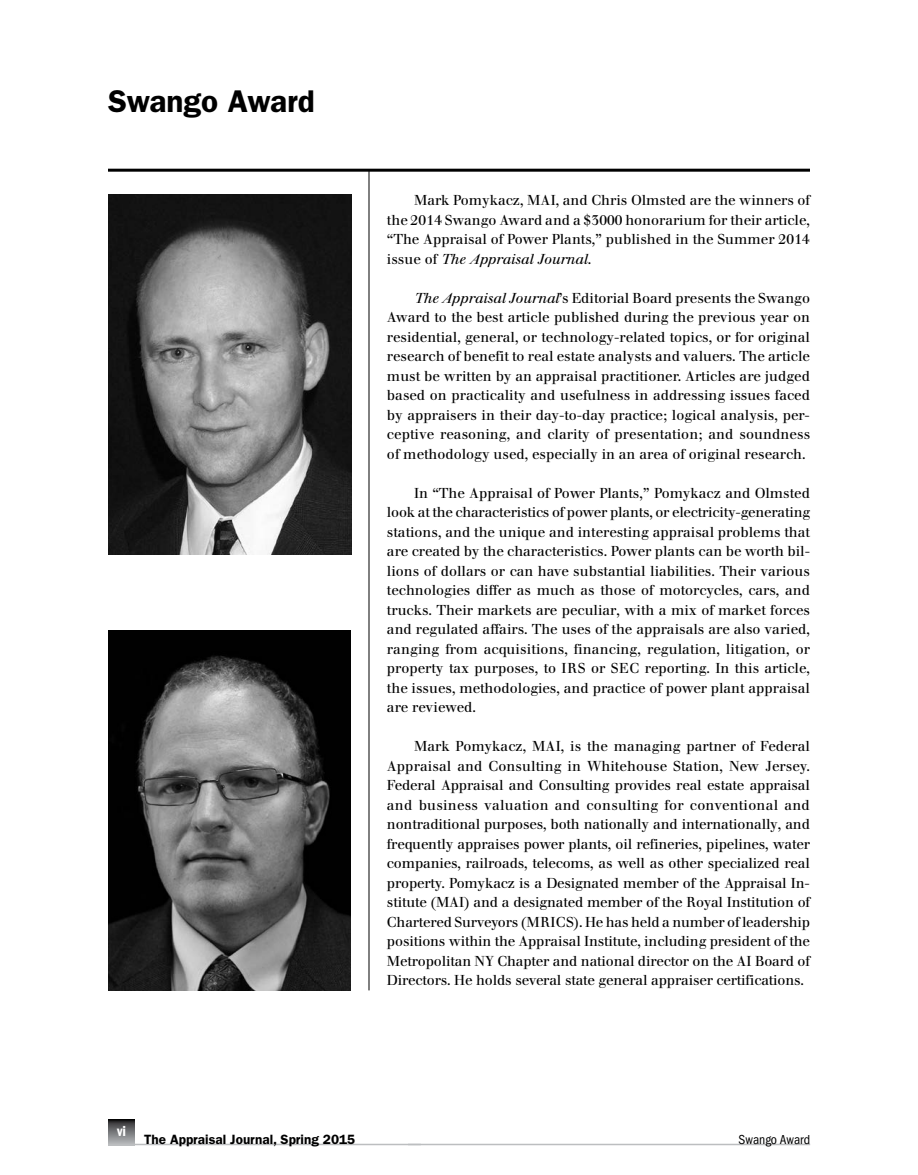
<style>
.page{position:relative;width:918px;height:1175px;background:#fff}
.page>*{position:absolute;margin:0;border:0;box-sizing:border-box;transform-origin:0 0}
.t1{font:600 31.5px "ITC Franklin Gothic Std";color:#000}
.t2{font:15px "ITC Franklin Gothic Std Dm Cd";color:#fff}
.t3{font:14.25px/19.5px "Walbaum";color:#000;text-align:justify}
.t4{font:600 13.5px "ITC Franklin Gothic Std";color:#000}
.t5{font:condensed 13.5px "ITC Franklin Gothic Std";color:#000}
.s1{font-style:italic}
</style>
<div class="page">
<hr style="left:108px;top:169px;width:702px;height:3px;background:#000">
<hr style="left:369px;top:171px;width:1px;height:819px;background:#000">
<img style="left:108px;top:195px;width:243px;height:360px">
<img style="left:108px;top:630px;width:243px;height:360px">
<hr style="left:108px;top:1143px;width:313px;height:2px;background:#bcbec0">
<svg style="left:108px;top:1119px;width:26px;height:24px"></svg>
<hr style="left:408px;top:1143px;width:402px;height:2px;background:#bcbec0">
<h1 class="t1" style="left:108px;top:82px;width:208px">Swango Award</h1>
<p class="t3" style="left:387px;top:191px;width:425px;text-indent:27px">Mark Pomykacz, MAI, and Chris Olmsted are the winners of the 2014 Swango Award and a $3000 honorarium for their article, “The Appraisal of Power Plants,” published in the Summer 2014 issue of <span class="s1">The Appraisal Journal</span>.</p>
<p class="t3" style="left:387px;top:288px;width:425px;text-indent:27px"><span class="s1">The Appraisal Journal</span>’s Editorial Board presents the Swango Award to the best article published during the previous year on residential, general, or technology-related topics, or for original research of benefit to real estate analysts and valuers. The article must be written by an appraisal practitioner. Articles are judged based on practicality and usefulness in addressing issues faced by appraisers in their day-to-day practice; logical analysis, per&shy;ceptive reasoning, and clarity of presentation; and soundness of methodology used, especially in an area of original research.</p>
<p class="t3" style="left:387px;top:483px;width:425px;text-indent:27px">In “The Appraisal of Power Plants,” Pomykacz and Olmsted look at the characteristics of power plants, or electricity-generating stations, and the unique and interesting appraisal problems that are created by the characteristics. Power plants can be worth bil&shy;lions of dollars or can have substantial liabilities. Their various technologies differ as much as those of motorcycles, cars, and trucks. Their markets are peculiar, with a mix of market forces and regulated affairs. The uses of the appraisals are also varied, ranging from acquisitions, financing, regulation, litigation, or property tax purposes, to IRS or SEC reporting. In this article, the issues, methodologies, and practice of power plant appraisal are reviewed.</p>
<p class="t3" style="left:387px;top:737px;width:425px;text-indent:27px">Mark Pomykacz, MAI, is the managing partner of Federal Appraisal and Consulting in Whitehouse Station, New Jersey.<br>Federal Appraisal and Consulting provides real estate appraisal and business valuation and consulting for conventional and nontraditional purposes, both nationally and internationally, and frequently appraises power plants, oil refineries, pipelines, water companies, railroads, telecoms, as well as other specialized real property. Pomykacz is a Designated member of the Appraisal In&shy;stitute (MAI) and a designated member of the Royal Institution of Chartered Surveyors (MRICS). He has held a number of leadership positions within the Appraisal Institute, including president of the Metropolitan NY Chapter and national director on the AI Board of Directors. He holds several state general appraiser certifications.</p>
<p class="t2" style="left:117px;top:1122px;width:10px">vi</p>
<p class="t4" style="left:144px;top:1131px;width:213px">The Appraisal Journal, Spring 2015</p>
<p class="t5" style="left:739px;top:1131px;width:73px">Swango Award</p>
</div>
